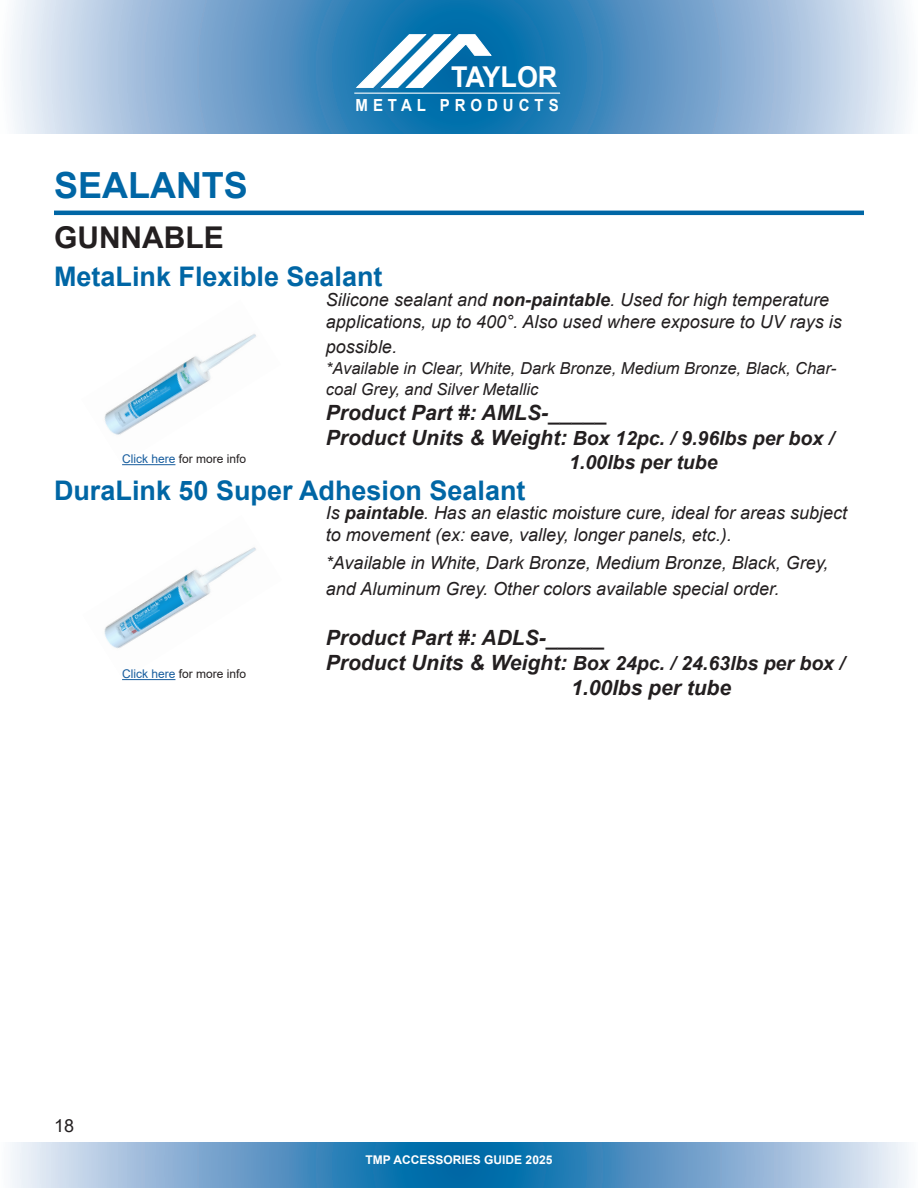
<style>
.page{position:relative;width:918px;height:1188px;background:#fff}
.page>*{position:absolute;margin:0;border:0;box-sizing:border-box;transform-origin:0 0}
.t1{font:700 36px "Arial";color:#0066a5}
.t2{font:700 30px "Arial";color:#231f20}
.t3{font:700 28.65px "Arial";color:#fff;scale:.94 1}
.t4{font:700 27px "Arial";color:#0066a5}
.t5{font:italic 700 21px "Arial";color:#231f20}
.t6{font:italic 700 19.5px "Arial";color:#231f20}
.t7{font:italic 18px/21.6px "Arial";color:#231f20}
.t8{font:18px "Arial";color:#231f20}
.t9{font:700 16.65px "Arial";letter-spacing:.33em;color:#fff;scale:.9 1}
.t10{font:italic 16.5px/21px "Arial";color:#231f20}
.t11{font:12px "Arial";color:#231f20}
.t12{font:700 12px "Arial";color:#fff}
.s1{font-weight:700}
.s2{font-size:21px}
.s3{color:#175d9e}
</style>
<div class="page">
<svg style="left:11px;top:0;width:897px;height:134px;background:#75a7ce"></svg>
<svg style="left:11px;top:1143px;width:897px;height:45px;background:#6ca2cb"></svg>
<svg style="left:356px;top:35px;width:135px;height:53px"></svg>
<hr style="left:354px;top:93px;width:206px;height:1px;background:#fff">
<img style="left:104px;top:547px;width:152px;height:133px">
<hr style="left:54px;top:211px;width:810px;height:4px;background:#0066a5">
<img style="left:104px;top:334px;width:152px;height:101px">
<hr style="left:122px;top:464px;width:53px;height:1px;background:#175d9e">
<hr style="left:122px;top:679px;width:53px;height:1px;background:#175d9e">
<p class="t1" style="left:54px;top:160px;width:196px">SEALANTS</p>
<p class="t2" style="left:54px;top:216px;width:171px">GUNNABLE</p>
<h3 class="t3" style="left:451px;top:58px;width:115px">TAYLOR</h3>
<p class="t9" style="left:356px;top:94px;width:227px">METAL PRODUCTS</p>
<p class="t4" style="left:54px;top:258px;width:330px">MetaLink Flexible Sealant</p>
<p class="t7" style="left:326px;top:289px;width:517px">Silicone sealant and <span class="s1">non-paintable</span>. Used for high temperature applications, up to 400°. Also used where exposure to UV rays is</p>
<p class="t7" style="left:326px;top:336px;width:73px">possible.</p>
<p class="t10" style="left:326px;top:358px;width:512px">*Available in Clear, White, Dark Bronze, Medium Bronze, Black, Char&shy;coal Grey, and Silver Metallic</p>
<p class="t5" style="left:326px;top:399px;width:282px">Product Part #: AMLS-_____</p>
<p class="t6" style="left:326px;top:425px;width:510px"><span class="s2">Product Units &amp; Weight:</span> Box 12pc. / 9.96lbs per box /</p>
<p class="t6" style="left:569px;top:449px;width:150px">1.00lbs per tube</p>
<p class="t4" style="left:54px;top:471px;width:473px">DuraLink 50 Super Adhesion Sealant</p>
<p class="t7" style="left:326px;top:502px;width:523px">Is <span class="s1">paintable</span>. Has an elastic moisture cure, ideal for areas subject to movement (ex: eave, valley, longer panels, etc.).</p>
<p class="t7" style="left:326px;top:551px;width:504px;line-height:25.2px">*Available in White, Dark Bronze, Medium Bronze, Black, Grey, and Aluminum Grey. Other colors available special order.</p>
<p class="t5" style="left:326px;top:624px;width:280px">Product Part #: ADLS-_____</p>
<p class="t6" style="left:326px;top:650px;width:520px"><span class="s2">Product Units &amp; Weight:</span> Box 24pc. / 24.63lbs per box /</p>
<p class="t5" style="left:571px;top:674px;width:161px">1.00lbs per tube</p>
<p class="t11" style="left:122px;top:451px;width:126px"><span class="s3">Click here</span> for more info</p>
<p class="t11" style="left:122px;top:666px;width:126px"><span class="s3">Click here</span> for more info</p>
<p class="t8" style="left:54px;top:1113px;width:22px">18</p>
<p class="t12" style="left:366px;top:1151px;width:188px">TMP ACCESSORIES GUIDE 2025</p>
</div>
